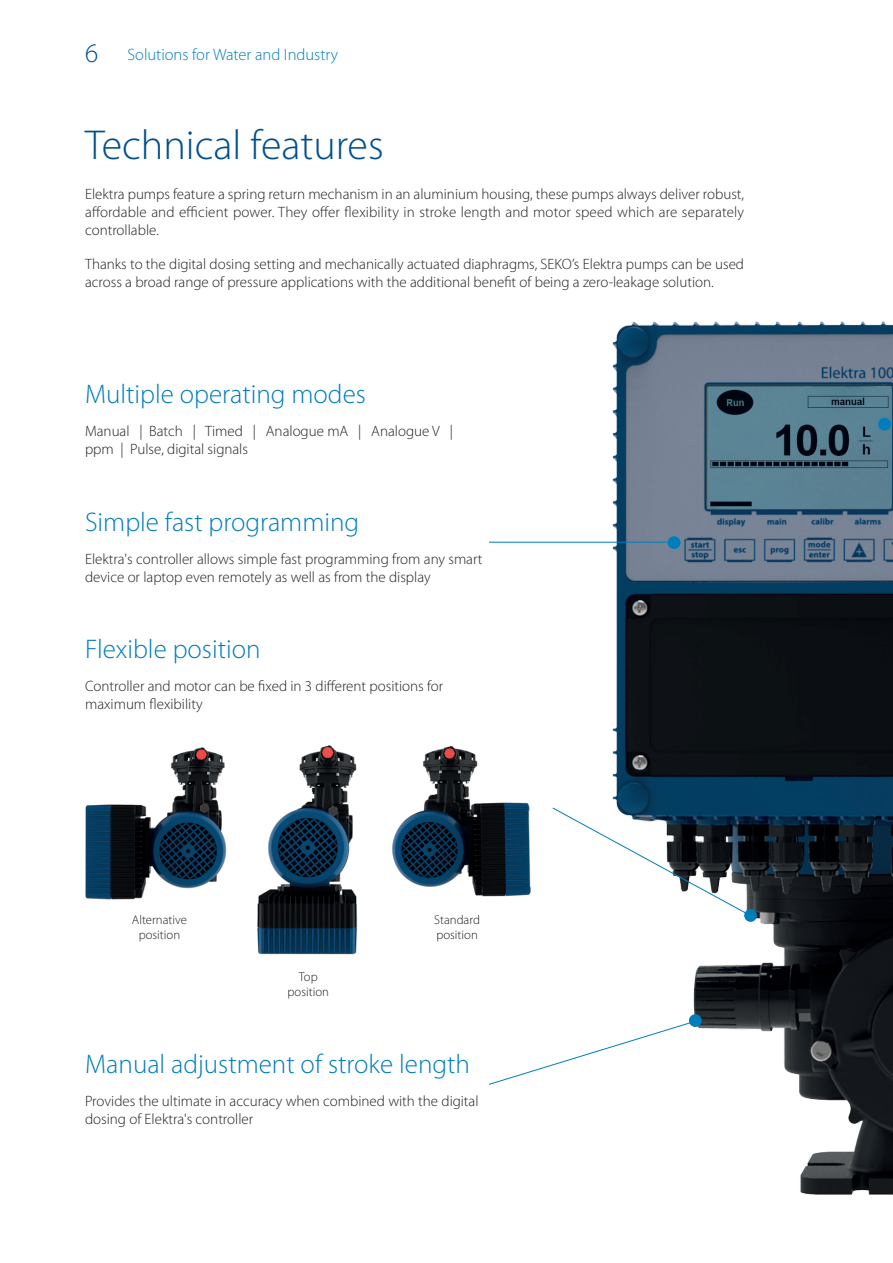
<style>
.page{position:relative;width:893px;height:1263px;background:#fff}
.page>*{position:absolute;margin:0;border:0;box-sizing:border-box;transform-origin:0 0}
.t1{font:300 42px "Myriad Pro";color:#004f8f}
.t2{font:300 27px "Myriad Pro";color:#007dbb}
.t3{font:300 27px "Myriad Pro";color:#004f8f}
.t4{font:300 16.5px "Myriad Pro";color:#007dbb}
.t5{font:300 15px/18px "Myriad Pro";color:#231f20}
.t6{font:300 12.75px/15px "Myriad Pro";color:#231f20;text-align:center}
</style>
<div class="page">
<img style="left:257px;top:745px;width:100px;height:210px">
<img style="left:553px;top:321px;width:340px;height:874px">
<svg style="left:489px;top:1020px;width:209px;height:65px"></svg>
<svg style="left:883px;top:339px;width:10px;height:87px"></svg>
<div style="left:689px;top:1014px;width:13px;height:13px;background:#007dbb;border-radius:50%"></div>
<hr style="left:489px;top:542px;width:191px;height:1px;background:#007dbb">
<div style="left:668px;top:536px;width:12px;height:13px;background:#007dbb;border-radius:50%"></div>
<svg style="left:552px;top:807px;width:200px;height:110px"></svg>
<div style="left:744px;top:909px;width:13px;height:13px;background:#007dbb;border-radius:50%"></div>
<div style="left:878px;top:418px;width:13px;height:13px;background:#007dbb;border-radius:50%"></div>
<img style="left:392px;top:745px;width:139px;height:152px">
<img style="left:85px;top:747px;width:142px;height:153px">
<p class="t3" style="left:85px;top:42px;width:15px">6</p>
<p class="t4" style="left:128px;top:48px;width:212px">Solutions for Water and Industry</p>
<p class="t1" style="left:85px;top:129px;width:300px">Technical features</p>
<p class="t5" style="left:85px;top:186px;width:661px;text-align:justify">Elektra pumps feature a spring return mechanism in an aluminium housing, these pumps always deliver robust, affordable and efficient power. They offer flexibility in stroke length and motor speed which are separately controllable.</p>
<p class="t5" style="left:85px;top:256px;width:661px">Thanks to the digital dosing setting and mechanically actuated diaphragms, SEKO’s Elektra pumps can be used across a broad range of pressure applications with the additional benefit of being a zero-leakage solution.</p>
<p class="t2" style="left:85px;top:384px;width:282px">Multiple operating modes</p>
<p class="t5" style="left:85px;top:423px;width:369px">Manual | Batch | Timed | Analogue mA | Analogue V | ppm | Pulse, digital signals</p>
<p class="t2" style="left:85px;top:511px;width:276px">Simple fast programming</p>
<p class="t5" style="left:85px;top:551px;width:399px">Elektra's controller allows simple fast programming from any smart device or laptop even remotely as well as from the display</p>
<p class="t2" style="left:85px;top:639px;width:177px">Flexible position</p>
<p class="t5" style="left:85px;top:678px;width:360px">Controller and motor can be fixed in 3 different positions for maximum flexibility</p>
<p class="t6" style="left:132px;top:913px;width:57px">Alternative position</p>
<p class="t6" style="left:288px;top:970px;width:43px">Top position</p>
<p class="t6" style="left:434px;top:913px;width:47px;text-align:left">Standard position</p>
<p class="t2" style="left:85px;top:1053px;width:386px">Manual adjustment of stroke length</p>
<p class="t5" style="left:85px;top:1093px;width:395px">Provides the ultimate in accuracy when combined with the digital dosing of Elektra's controller</p>
</div>
